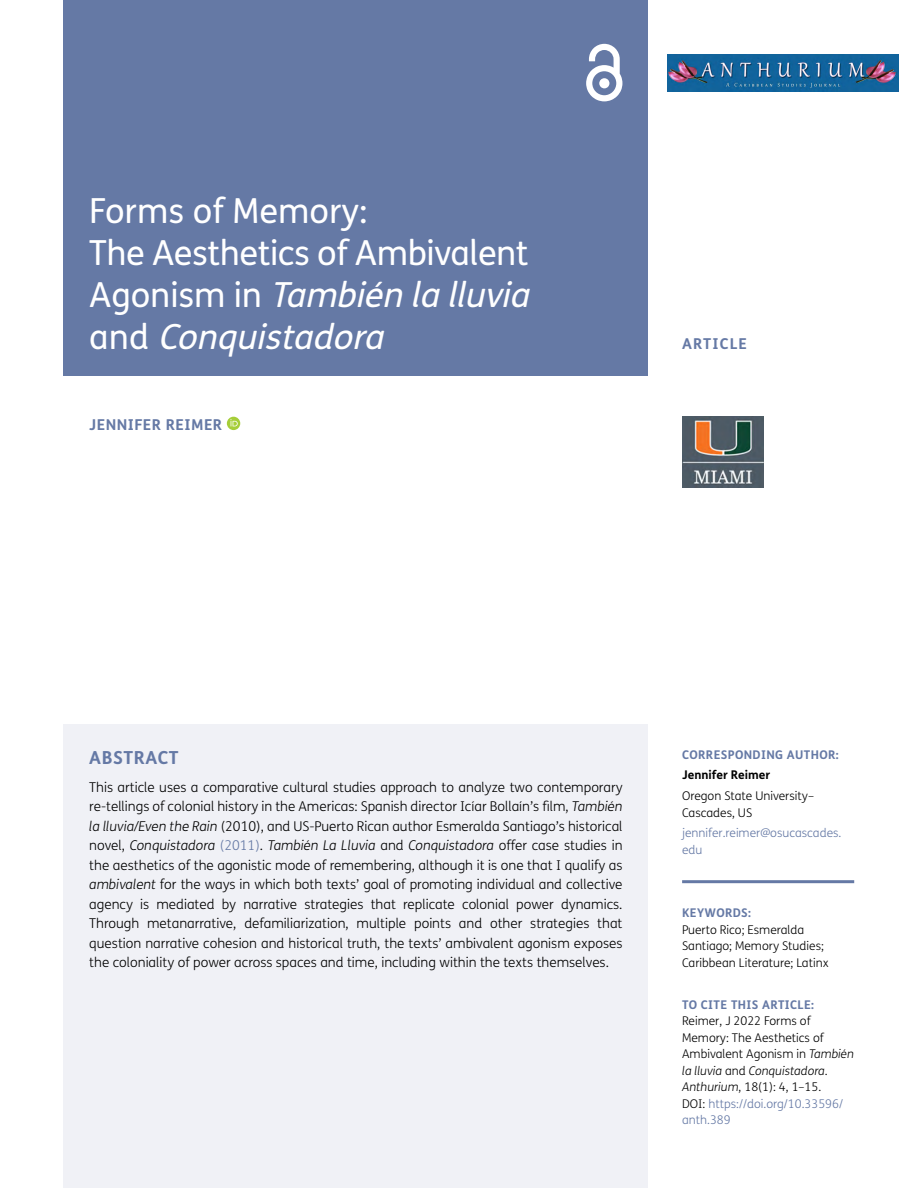
<style>
.page{position:relative;width:918px;height:1188px;background:#fff}
.page>*{position:absolute;margin:0;border:0;box-sizing:border-box;transform-origin:0 0}
.Article_Title{font:34.5px/42px "FS Me";letter-spacing:-.015em;color:#fff}
.t1{font:700 18px "FS Me";letter-spacing:.03em;color:#6579a5}
.Cover_Authors{font:700 15px "FS Me";letter-spacing:.03em;color:#6579a5}
.Cover_Authors-2{font:700 15px "FS Me";letter-spacing:.075em;color:#6579a5}
.Body_Copy{font:300 13.5px/19.5px "FS Me";color:#000;text-align:justify}
.t2{font:300 12px/16.5px "FS Me";color:#000}
.t3{font:700 12px "FS Me";letter-spacing:.03em;color:#6579a5}
.t4{font:300 12px/16.5px "FS Me";color:#6579a5}
.t5{font:700 12px "FS Me";color:#000}
.s1{font-style:italic}
.s2{color:#6579a5}
</style>
<div class="page">
<div style="left:64px;top:0;width:584px;height:376px;background:#6579a5"></div>
<svg style="left:586px;top:44px;width:36px;height:57px"></svg>
<img style="left:667px;top:54px;width:232px;height:37px">
<img style="left:682px;top:417px;width:82px;height:71px">
<div style="left:64px;top:725px;width:584px;height:463px;background:#f0f1f6"></div>
<svg style="left:227px;top:417px;width:13px;height:13px"></svg>
<svg style="left:230px;top:419px;width:8px;height:7px"></svg>
<hr style="left:682px;top:880px;width:172px;height:3px;background:#6579a5">
<h1 class="Article_Title" style="left:89px;top:190px;width:450px">Forms of Memory:<br>The Aesthetics of Ambivalent<br>A g o n i s m i n <span class="s1">También la lluvia </span>a n d <span class="s1">Conquistadora</span></h1>
<p class="Cover_Authors" style="left:89px;top:415px;width:134px">JENNIFER REIMER</p>
<p class="Cover_Authors-2" style="left:682px;top:334px;width:66px">ARTICLE</p>
<h1 class="t1" style="left:89px;top:746px;width:91px">ABSTRACT</h1>
<p class="Body_Copy" style="left:89px;top:778px;width:535px">This article uses a comparative cultural studies approach to analyze two contemporary re-tellings of colonial history in the Americas: Spanish director Icíar Bollaín’s film, <span class="s1">También la lluvia/Even the Rain</span> (2010), and US-Puerto Rican author Esmeralda Santiago’s historical novel, <span class="s1">Conquistadora</span> <span class="s2">(2011)</span>. <span class="s1">También La Lluvia</span> and <span class="s1">Conquistadora</span> offer case studies in the aesthetics of the agonistic mode of remembering, although it is one that I qualify as <span class="s1">ambivalent</span> for the ways in which both texts’ goal of promoting individual and collective agency is mediated by narrative strategies that replicate colonial power dynamics.<br>Through metanarrative, defamiliarization, multiple points and other strategies that question narrative cohesion and historical truth, the texts’ ambivalent agonism exposes the coloniality of power across spaces and time, including within the texts themselves.</p>
<p class="t3" style="left:682px;top:747px;width:158px">CORRESPONDING AUTHOR:</p>
<p class="t5" style="left:682px;top:768px;width:90px">Jennifer Reimer</p>
<p class="t2" style="left:682px;top:788px;width:133px">Oregon State University–<br>Cascades, US</p>
<p class="t4" style="left:682px;top:825px;width:161px">jennifer.reimer@osucascades. edu</p>
<p class="t3" style="left:682px;top:905px;width:71px">KEYWORDS:</p>
<p class="t2" style="left:682px;top:922px;width:148px">Puerto Rico; Esmeralda<br>Santiago; Memory Studies;<br>Caribbean Literature; Latinx</p>
<p class="t3" style="left:682px;top:997px;width:133px">TO CITE THIS ARTICLE:</p>
<p class="t2" style="left:682px;top:1013px;width:174px">Reimer, J 2022 Forms of<br>Memory: The Aesthetics of<br>Ambivalent Agonism in <span class="s1">También la lluvia</span> and <span class="s1">Conquistadora</span>.<br><span class="s1">Anthurium</span>, 18(1): 4, 1–15.<br>DOI: <span class="s2">https://doi.org/10.33596/ anth.389</span></p>
</div>
